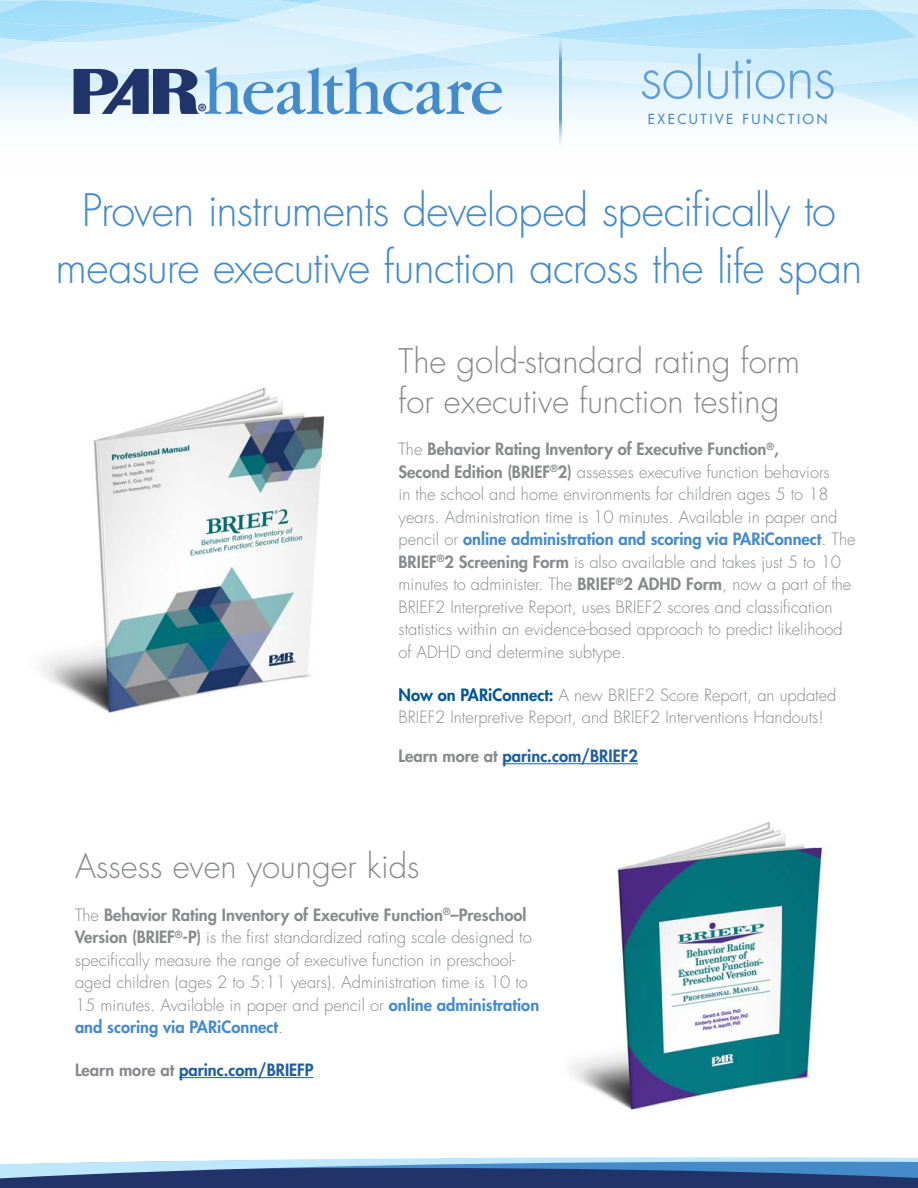
<style>
.page{position:relative;width:918px;height:1188px;background:#fff}
.page>*{position:absolute;margin:0;border:0;box-sizing:border-box;transform-origin:0 0}
.t1{font:300 43.5px/57px "Futura Std";letter-spacing:-.02em;color:#458bc9;text-align:center}
.t2{font:300 33px/39.6px "Futura Std";color:#888a8d}
.t3{font:300 16.5px/22.5px "Futura Std";color:#888a8d}
.t4{font:800 16.5px "Futura Std";color:#215e9e}
.t5{font:500 13.5px "Futura Std";letter-spacing:.195em;color:#458bc9}
.s1{font-weight:800}
.s2{font-weight:800;color:#458bc9}
.s3{font-weight:800;color:#005596}
.s4{color:#888a8d}
</style>
<div class="page">
<img style="left:40px;top:387px;width:285px;height:326px">
<img style="left:571px;top:821px;width:252px;height:289px">
<hr style="left:503px;top:763px;width:135px;height:1px;background:#215e9e">
<hr style="left:179px;top:1077px;width:135px;height:1px;background:#215e9e">
<svg style="left:0;top:1157px;width:918px;height:31px;background:#5978a4"></svg>
<img style="left:0;top:75px;width:918px;height:47px">
<svg style="left:0;top:0;width:918px;height:37px;background:#aae0f9"></svg>
<img style="left:37px;top:0;width:244px;height:14px">
<img style="left:204px;top:1px;width:365px;height:38px">
<svg style="left:876px;top:4px;width:42px;height:11px"></svg>
<img style="left:876px;top:0;width:42px;height:4px">
<img style="left:0;top:53px;width:420px;height:22px">
<img style="left:0;top:20px;width:261px;height:36px">
<img style="left:864px;top:0;width:12px;height:17px">
<img style="left:308px;top:0;width:556px;height:35px">
<img style="left:243px;top:4px;width:291px;height:34px">
<hr style="left:559px;top:34px;width:3px;height:119px;background:#458bc9">
<svg style="left:74px;top:54px;width:760px;height:60px;background:#bcd6ea"></svg>
<p class="t5" style="left:648px;top:110px;width:181px">EXECUTIVE FUNCTION</p>
<h1 class="t1" style="left:56px;top:183px;width:808px">Proven instruments developed specifically to measure executive function across the life span</h1>
<h2 class="t2" style="left:399px;top:342px;width:403px">The gold-standard rating form for executive function testing</h2>
<p class="t3" style="left:399px;top:439px;width:459px">The <span class="s1">Behavior Rating Inventory of Executive Function</span><sup>®</sup><span class="s1">,<br>Second Edition (BRIEF</span><sup>®</sup><span class="s1">2)</span> assesses executive function behaviors<br>in the school and home environments for children ages 5 to 18 years. Administration time is 10 minutes. Available in paper and pencil or <span class="s2">online administration and scoring via PARiConnect</span>. The <span class="s1">BRIEF</span><sup>®</sup><span class="s1">2 Screening Form</span> is also available and takes just 5 to 10 minutes to administer. The <span class="s1">BRIEF</span><sup>®</sup><span class="s1">2 ADHD Form</span>, now a part of the BRIEF2 Interpretive Report, uses BRIEF2 scores and classification statistics within an evidence-based approach to predict likelihood of ADHD and determine subtype.</p>
<p class="t3" style="left:399px;top:684px;width:439px"><span class="s3">Now on PARiConnect:</span> A new BRIEF2 Score Report, an updated<br>BRIEF2 Interpretive Report, and BRIEF2 Interventions Handouts!</p>
<p class="t4" style="left:399px;top:746px;width:241px"><span class="s4">Learn more at</span> parinc.com/BRIEF2</p>
<h2 class="t2" style="left:75px;top:847px;width:346px">Assess even younger kids</h2>
<p class="t3" style="left:75px;top:904px;width:466px">The <span class="s1">Behavior Rating Inventory of Executive Function</span><sup>®</sup><span class="s1">–Preschool Version (BRIEF</span><sup>®</sup><span class="s1">-P)</span> is the first standardized rating scale designed to specifically measure the range of executive function in preschool&shy;aged children (ages 2 to 5:11 years). Administration time is 10 to 15 minutes. Available in paper and pencil or <span class="s2">online administration and scoring via PARiConnect</span>.</p>
<p class="t4" style="left:75px;top:1059px;width:240px"><span class="s4">Learn more at</span> parinc.com/BRIEFP</p>
</div>
